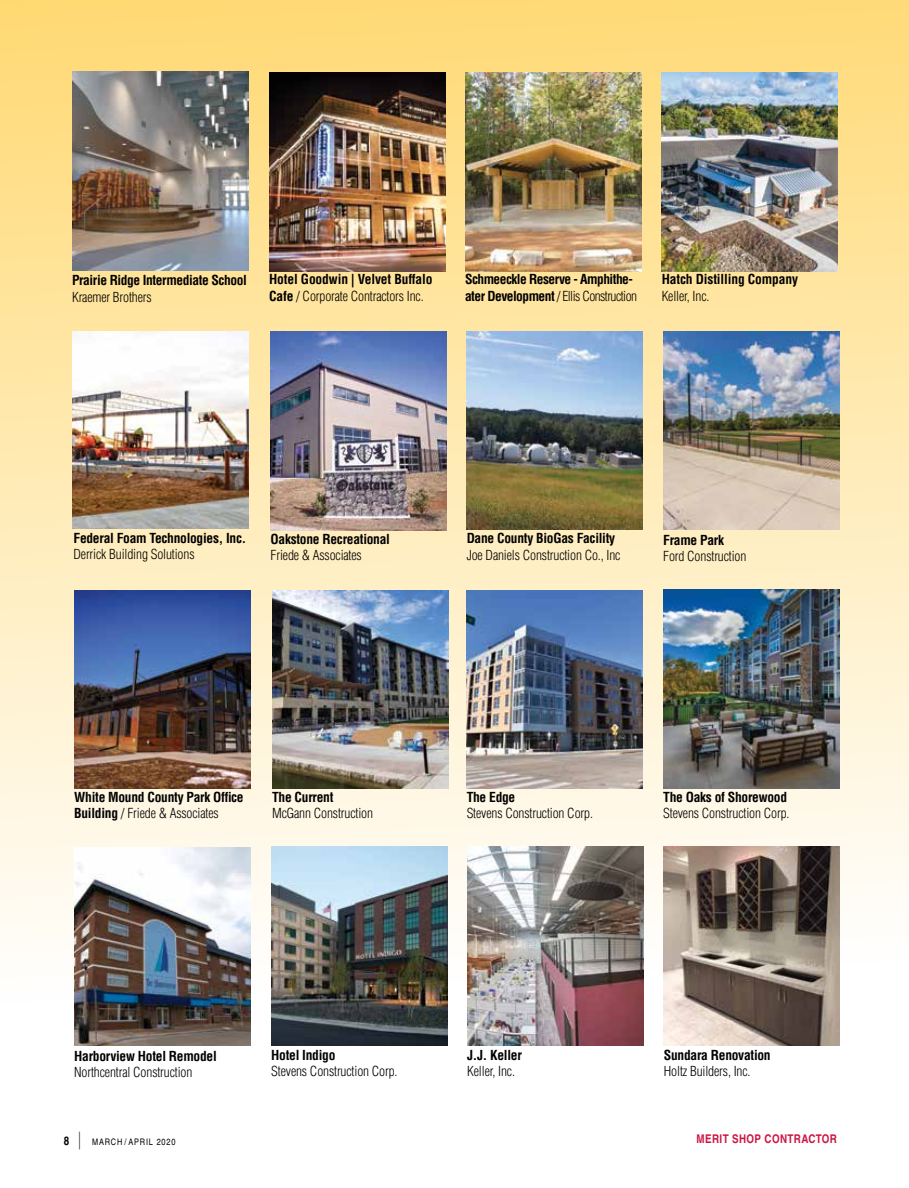
<style>
.page{position:relative;width:909px;height:1188px;background:#fff}
.page>*{position:absolute;margin:0;border:0;box-sizing:border-box;transform-origin:0 0}
.t1{font:700 condensed 13.5px/16.5px "Helvetica LT Std";letter-spacing:-.02em;color:#000}
.t2{font:300 condensed 13.5px "Helvetica LT Std";letter-spacing:-.01em;color:#000}
.t3{font:700 condensed 13.5px/16.5px "Helvetica LT Std";letter-spacing:-.04em;color:#000}
.t4{font:700 condensed 12px "Helvetica";letter-spacing:.03em;color:#cd1543}
.t5{font:condensed 9px "Helvetica";letter-spacing:.09em;color:#000}
.s1{font-weight:300}
.s2{font-weight:700;font-size:12px}
.s3{font-family:"Helvetica LT Std";font-weight:300;font-size:17.7px}
</style>
<div class="page">
<div style="left:0;top:0;width:909px;height:1188px;background:linear-gradient(to bottom,#fcd879,#feffff)"></div>
<img style="left:74px;top:848px;width:176px;height:198px">
<img style="left:271px;top:847px;width:176px;height:198px">
<img style="left:467px;top:847px;width:176px;height:198px">
<img style="left:664px;top:847px;width:176px;height:198px">
<img style="left:72px;top:332px;width:176px;height:196px">
<img style="left:271px;top:332px;width:176px;height:199px">
<img style="left:663px;top:590px;width:176px;height:198px">
<img style="left:467px;top:590px;width:176px;height:198px">
<img style="left:467px;top:331px;width:176px;height:199px">
<img style="left:663px;top:331px;width:176px;height:199px">
<img style="left:74px;top:590px;width:176px;height:198px">
<img style="left:272px;top:590px;width:176px;height:198px">
<img style="left:72px;top:72px;width:176px;height:198px">
<img style="left:269px;top:73px;width:176px;height:198px">
<img style="left:465px;top:73px;width:176px;height:198px">
<img style="left:662px;top:73px;width:176px;height:198px">
<p class="t1" style="left:72px;top:272px;width:176px">Prairie Ridge Intermediate School</p>
<p class="t2" style="left:72px;top:288px;width:81px">Kraemer Brothers</p>
<p class="t1" style="left:269px;top:271px;width:165px">Hotel Goodwin | Velvet Buffalo<br>Cafe <span class="s1">/ Corporate Contractors Inc.</span></p>
<p class="t3" style="left:465px;top:271px;width:174px">Schmeeckle Reserve - Amphithe&shy;ater Development <span class="s1">/ Ellis Construction</span></p>
<p class="t1" style="left:662px;top:271px;width:138px">Hatch Distilling Company</p>
<p class="t2" style="left:662px;top:288px;width:49px">Keller, Inc.</p>
<p class="t1" style="left:74px;top:530px;width:174px">Federal Foam Technologies, Inc.</p>
<p class="t2" style="left:74px;top:546px;width:123px">Derrick Building Solutions</p>
<p class="t1" style="left:271px;top:530px;width:121px">Oakstone Recreational</p>
<p class="t2" style="left:271px;top:547px;width:93px">Friede &amp; Associates</p>
<p class="t1" style="left:467px;top:530px;width:150px">Dane County BioGas Facility</p>
<p class="t2" style="left:467px;top:546px;width:155px">Joe Daniels Construction Co., Inc</p>
<p class="t1" style="left:663px;top:531px;width:62px">Frame Park</p>
<p class="t2" style="left:663px;top:548px;width:85px">Ford Construction</p>
<p class="t1" style="left:74px;top:788px;width:171px">White Mound County Park Office<br>Building <span class="s1">/ Friede &amp; Associates</span></p>
<p class="t1" style="left:272px;top:788px;width:63px">The Current</p>
<p class="t2" style="left:272px;top:805px;width:103px">McGann Construction</p>
<p class="t1" style="left:467px;top:788px;width:50px">The Edge</p>
<p class="t2" style="left:467px;top:805px;width:128px">Stevens Construction Corp.</p>
<p class="t1" style="left:663px;top:788px;width:125px">The Oaks of Shorewood</p>
<p class="t2" style="left:663px;top:805px;width:128px">Stevens Construction Corp.</p>
<p class="t1" style="left:74px;top:1047px;width:144px">Harborview Hotel Remodel</p>
<p class="t2" style="left:74px;top:1064px;width:120px">Northcentral Construction</p>
<p class="t1" style="left:271px;top:1047px;width:66px">Hotel Indigo</p>
<p class="t2" style="left:271px;top:1063px;width:128px">Stevens Construction Corp.</p>
<p class="t1" style="left:467px;top:1047px;width:56px">J.J. Keller</p>
<p class="t2" style="left:467px;top:1063px;width:49px">Keller, Inc.</p>
<p class="t1" style="left:664px;top:1047px;width:108px">Sundara Renovation</p>
<p class="t2" style="left:664px;top:1063px;width:88px">Holtz Builders, Inc.</p>
<p class="t5" style="left:64px;top:1137px;width:113px"><span class="s2">8</span> <span class="s3">|</span> MARCH / APRIL 2020</p>
<p class="t4" style="left:697px;top:1132px;width:142px">MERIT SHOP CONTRACTOR</p>
</div>
